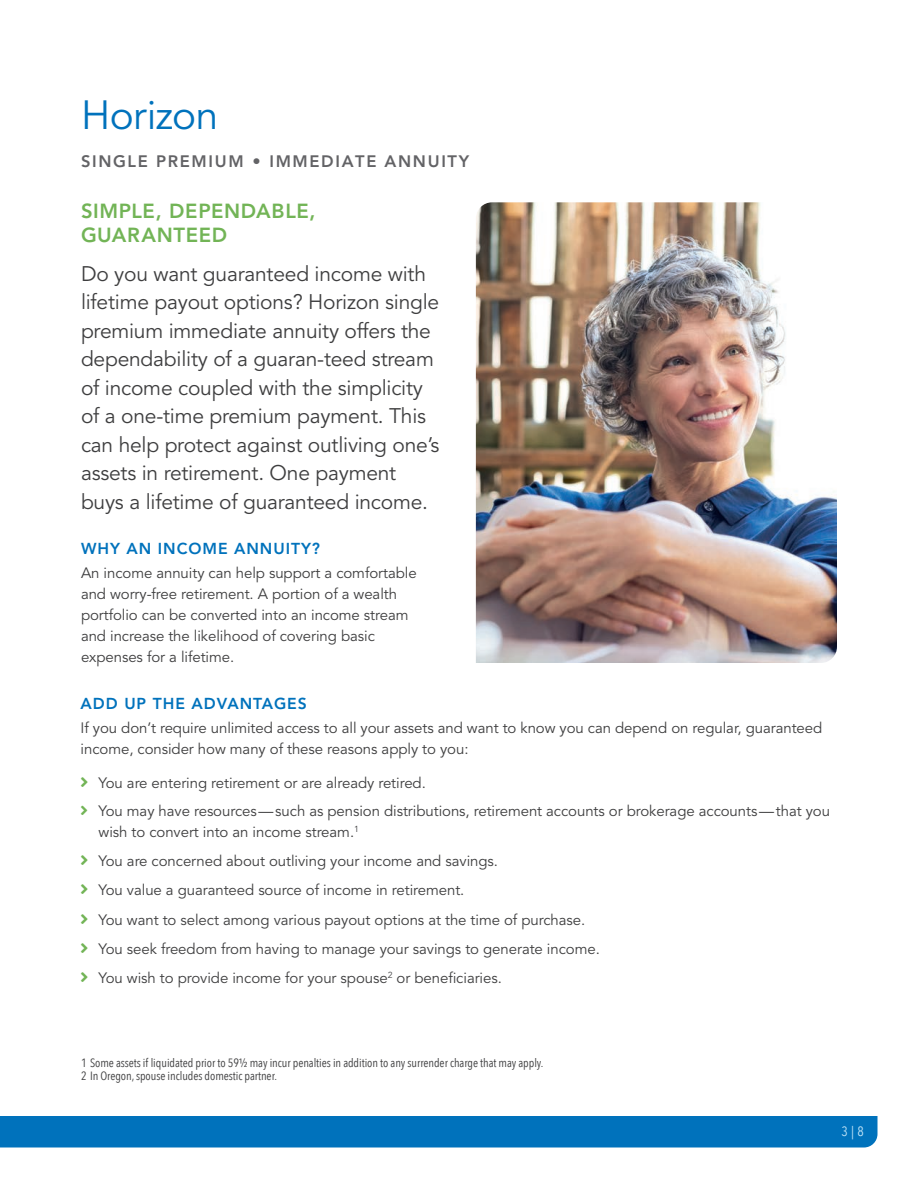
<style>
.page{position:relative;width:918px;height:1188px;background:#fff}
.page>*{position:absolute;margin:0;border:0;box-sizing:border-box;transform-origin:0 0}
.t1{font:40.5px "Avenir LT Std";letter-spacing:-.01em;color:#0072bc}
.MSP_intro{font:21px/28.5px "Avenir LT Std";letter-spacing:-.01em;color:#3e3e3f}
.MAJOR_HEAD{font:800 20.25px/24px "Avenir LT Std";letter-spacing:.03em;color:#72b456}
.t2{font:800 16.5px "Avenir LT Std";letter-spacing:.1em;color:#636366}
.MSP_subhead_1{font:800 15.75px "Avenir LT Std";letter-spacing:.06em;color:#0072bc}
.MSP_body_text{font:15px/21px "Avenir LT Std";letter-spacing:-.005em;color:#3e3e3f}
.t3{font:condensed 13.5px "Avenir Next LT Pro";color:#c2e4f7}
.MC_disclosure{font:condensed 12px "Avenir Next LT Pro";letter-spacing:-.005em;color:#3e3e3f}
.s1{color:#72b456}
</style>
<div class="page">
<div style="left:0;top:1116px;width:878px;height:32px;background:#0072bc"></div>
<img style="left:476px;top:202px;width:361px;height:461px">
<p class="t1" style="left:81px;top:92px;width:139px">Horizon</p>
<p class="t2" style="left:81px;top:151px;width:390px">SINGLE PREMIUM • IMMEDIATE ANNUITY</p>
<p class="MAJOR_HEAD" style="left:81px;top:199px;width:236px">SIMPLE, DEPENDABLE,<br>GUARANTEED</p>
<p class="MSP_intro" style="left:81px;top:260px;width:360px">Do you want guaranteed income with lifetime payout options? Horizon single premium immediate annuity offers the dependability of a guaran-teed stream of income coupled with the simplicity of a one-time premium payment. This can help protect against outliving one’s assets in retirement. One payment buys a lifetime of guaranteed income.</p>
<p class="MSP_subhead_1" style="left:81px;top:539px;width:241px">WHY AN INCOME ANNUITY?</p>
<p class="MSP_body_text" style="left:81px;top:562px;width:337px">An income annuity can help support a comfortable and worry-free retirement. A portion of a wealth portfolio can be converted into an income stream and increase the likelihood of covering basic expenses for a lifetime.</p>
<p class="MSP_subhead_1" style="left:81px;top:695px;width:228px">ADD UP THE ADVANTAGES</p>
<p class="MSP_body_text" style="left:81px;top:718px;width:743px">If you don’t require unlimited access to all your assets and want to know you can depend on regular, guaranteed income, consider how many of these reasons apply to you:</p>
<p class="MSP_body_text" style="left:81px;top:773px;width:347px"><span class="s1">■●▼</span> You are entering retirement or are already retired.</p>
<p class="MSP_body_text" style="left:99px;top:801px;width:733px;text-indent:-18px"><span class="s1">■●▼</span> You may have resources—such as pension distributions, retirement accounts or brokerage accounts—that you wish to convert into an income stream.<sup>1</sup></p>
<p class="MSP_body_text" style="left:81px;top:851px;width:419px"><span class="s1">■●▼</span> You are concerned about outliving your income and savings.</p>
<p class="MSP_body_text" style="left:81px;top:880px;width:385px"><span class="s1">■●▼</span> You value a guaranteed source of income in retirement.</p>
<p class="MSP_body_text" style="left:81px;top:909px;width:506px"><span class="s1">■●▼</span> You want to select among various payout options at the time of purchase.</p>
<p class="MSP_body_text" style="left:81px;top:939px;width:521px"><span class="s1">■●▼</span> You seek freedom from having to manage your savings to generate income.</p>
<p class="MSP_body_text" style="left:81px;top:968px;width:423px"><span class="s1">■●▼</span> You wish to provide income for your spouse<sup>2</sup> or beneficiaries.</p>
<p class="MC_disclosure" style="left:81px;top:1055px;width:464px">1 Some assets if liquidated prior to 59½ may incur penalties in addition to any surrender charge that may apply.</p>
<p class="MC_disclosure" style="left:81px;top:1069px;width:198px">2 In Oregon, spouse includes domestic partner.</p>
<p class="t3" style="left:842px;top:1123px;width:24px">3|8</p>
</div>
